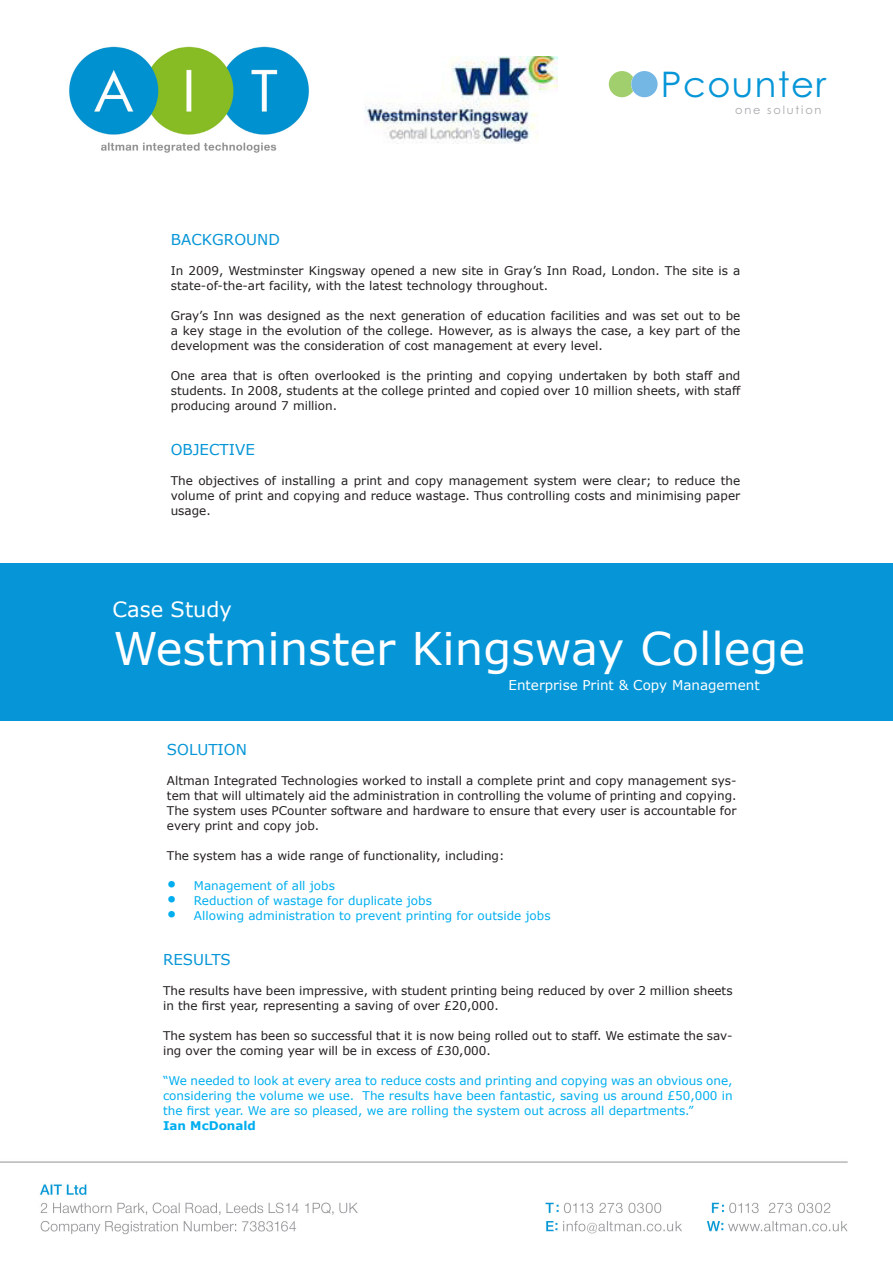
<style>
.page{position:relative;width:893px;height:1263px;background:#fff}
.page>*{position:absolute;margin:0;border:0;box-sizing:border-box;transform-origin:0 0}
.t1{font:45px "Verdana";color:#fff}
.t2{font:35.25px "Century Gothic";color:#0696d7}
.t3{font:21px "Verdana";color:#fff}
.t4{font:15px "Verdana";color:#0696d7}
.t5{font:13.5px "Verdana";color:#fff}
.t6{font:12px/15px "Verdana";color:#231f20;text-align:justify}
.t7{font:12px/15px "Verdana";color:#00aeef;text-align:justify}
.t8{font:700 12px "Verdana";color:#00aeef}
.t9{font:11.4px "Century Gothic";letter-spacing:.16em;color:#a8a9ad}
.s1{font-size:18px}
</style>
<div class="page">
<div style="left:0;top:563px;width:893px;height:157px;background:#0696d7"></div>
<svg style="left:609px;top:71px;width:49px;height:26px"></svg>
<img style="left:0;top:1161px;width:848px;height:74px">
<img style="left:364px;top:56px;width:194px;height:87px">
<img style="left:69px;top:46px;width:240px;height:107px">
<p class="t2" style="left:661px;top:60px;width:167px">P c o u n t e r</p>
<p class="t9" style="left:735px;top:102px;width:88px">one solution</p>
<p class="t4" style="left:171px;top:229px;width:111px">BACKGROUND</p>
<p class="t6" style="left:171px;top:263px;width:571px">In 2009, Westminster Kingsway opened a new site in Gray’s Inn Road, London. The site is a state-of-the-art facility, with the latest technology throughout.</p>
<p class="t6" style="left:171px;top:308px;width:571px">Gray’s Inn was designed as the next generation of education facilities and was set out to be a key stage in the evolution of the college. However, as is always the case, a key part of the development was the consideration of cost management at every level.</p>
<p class="t6" style="left:171px;top:368px;width:571px">One area that is often overlooked is the printing and copying undertaken by both staff and students. In 2008, students at the college printed and copied over 10 million sheets, with staff producing around 7 million.</p>
<p class="t4" style="left:171px;top:439px;width:86px">OBJECTIVE</p>
<p class="t6" style="left:171px;top:473px;width:571px">The objectives of installing a print and copy management system were clear; to reduce the volume of print and copying and reduce wastage. Thus controlling costs and minimising paper usage.</p>
<p class="t3" style="left:112px;top:595px;width:121px">Case Study</p>
<p class="t1" style="left:113px;top:617px;width:693px">Westminster Kingsway College</p>
<p class="t5" style="left:509px;top:676px;width:253px">Enterprise Print &amp; Copy Management</p>
<p class="t4" style="left:167px;top:739px;width:81px">SOLUTION</p>
<p class="t6" style="left:167px;top:773px;width:571px">Altman Integrated Technologies worked to install a complete print and copy management sys&shy;tem that will ultimately aid the administration in controlling the volume of printing and copying.<br>The system uses PCounter software and hardware to ensure that every user is accountable for every print and copy job.</p>
<p class="t6" style="left:167px;top:848px;width:339px">The system has a wide range of functionality, including:</p>
<p class="t7" style="left:167px;top:878px;width:170px"><span class="s1">•</span> Management of all jobs</p>
<p class="t7" style="left:167px;top:893px;width:267px"><span class="s1">•</span> Reduction of wastage for duplicate jobs</p>
<p class="t7" style="left:167px;top:908px;width:385px"><span class="s1">•</span> Allowing administration to prevent printing for outside jobs</p>
<p class="t4" style="left:163px;top:949px;width:69px">RESULTS</p>
<p class="t6" style="left:163px;top:983px;width:571px">The results have been impressive, with student printing being reduced by over 2 million sheets in the first year, representing a saving of over £20,000.</p>
<p class="t6" style="left:163px;top:1028px;width:571px">The system has been so successful that it is now being rolled out to staff. We estimate the sav&shy;ing over the coming year will be in excess of £30,000.</p>
<p class="t7" style="left:163px;top:1073px;width:571px">“We needed to look at every area to reduce costs and printing and copying was an obvious one, considering the volume we use. The results have been fantastic, saving us around £50,000 in the first year. We are so pleased, we are rolling the system out across all departments.”</p>
<p class="t8" style="left:163px;top:1117px;width:94px">Ian McDonald</p>
</div>
